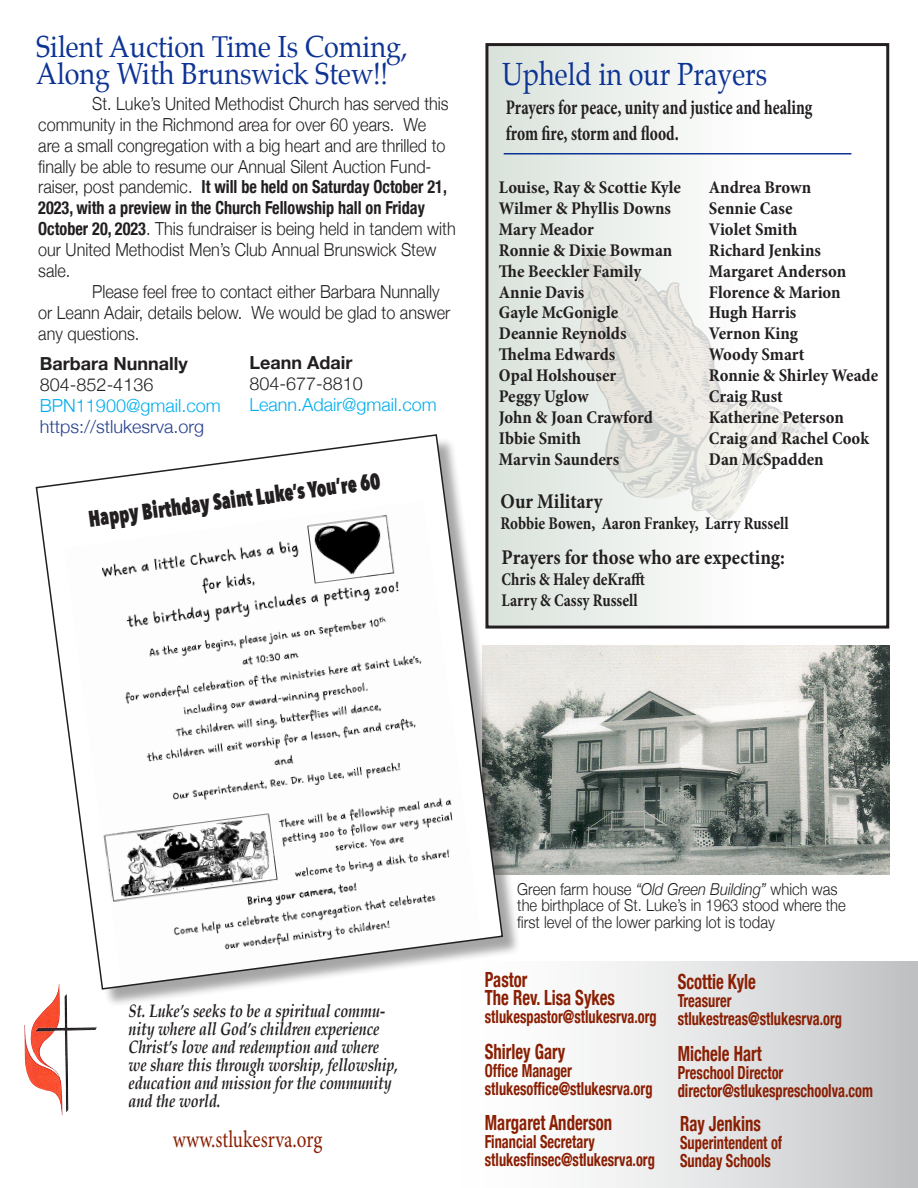
<style>
.page{position:relative;width:918px;height:1188px;background:#fff}
.page>*{position:absolute;margin:0;border:0;box-sizing:border-box;transform-origin:0 0}
.t1{font:31.35px "Palatino";color:#0d3394;scale:.86 1}
.t2{font:29.85px "Palatino";color:#0d3394;scale:.9 1}
.t3{font:23.85px "Minion Pro";color:#8a1f03;scale:.8 1}
.t4{font:800 22.65px "Avenir Next Condensed";color:#231f20;scale:.8 1}
.t5{font:italic 700 22.65px "Helvetica Neue";color:#231f20;scale:.9 1}
.t6{font:700 condensed 20.85px "Helvetica Neue";color:#8a1f03;scale:.8 1}
.t7{font:700 condensed 20.85px "Minion Pro";color:#231f20;scale:.8 1}
.t8{font:700 20.85px "Minion Pro";color:#231f20;scale:.9 1}
.t9{font:300 18px/20.9px "Helvetica Neue";color:#231f20;scale:.9 1}
.t10{font:700 condensed 18px "Minion Pro";color:#231f20}
.t11{font:700 condensed 18px "Helvetica Neue";color:#8a1f03;scale:.8 1}
.t12{font:italic 700 18px/18px "Palatino";letter-spacing:-.005em;color:#231f20;scale:.8 1}
.t13{font:700 condensed 18px "Minion Pro";color:#231f20;scale:.9 1}
.t14{font:300 18px "Helvetica Neue";color:#00aeef}
.t15{font:700 18px "Helvetica Neue";color:#231f20}
.t16{font:300 18px "Helvetica Neue";color:#231f20}
.t17{font:300 18px "Helvetica Neue";color:#253f8e}
.t18{font:300 16.5px/16.5px "Helvetica Neue";color:#231f20;scale:.9 1}
.s1{font-weight:700;font-stretch:condensed}
.s2{font-style:italic}
</style>
<div class="page">
<img style="left:24px;top:1008px;width:73px;height:108px">
<div style="left:402px;top:961px;width:515px;height:227px;background:linear-gradient(to right,#fff,#c6c7c9)"></div>
<div style="left:487px;top:45px;width:401px;height:582px;background:linear-gradient(to right,#dde5de,#fff)"></div>
<div style="left:485px;top:43px;width:404px;height:586px;border:3px solid #231f20"></div>
<hr style="left:504px;top:153px;width:347px;height:1px;background:#0d3394">
<img style="left:579px;top:248px;width:229px;height:274px">
<img style="left:521px;top:646px;width:369px;height:229px">
<div style="left:38px;top:437px;width:483px;height:571px;background:#231f20;opacity:.4"></div>
<svg style="left:35px;top:433px;width:469px;height:558px"></svg>
<p class="t2" style="left:36px;top:22px;width:414px">Silent Auction Time Is Coming,</p>
<p class="t2" style="left:36px;top:49px;width:393px">Along With Brunswick Stew!!</p>
<p class="t9" style="left:38px;top:92px;width:465px;text-indent:54px">St. Luke’s United Methodist Church has served this community in the Richmond area for over 60 years. We<br>are a small congregation with a big heart and are thrilled to finally be able to resume our Annual Silent Auction Fund&shy;raiser, post pandemic. <span class="s1">It will be held on Saturday October 21, 2023, with a preview in the Church Fellowship hall on Friday October 20, 2023</span>. This fundraiser is being held in tandem with our United Methodist Men’s Club Annual Brunswick Stew sale.</p>
<p class="t9" style="left:38px;top:280px;width:459px;text-indent:54px">Please feel free to contact either Barbara Nunnally or Leann Adair, details below. We would be glad to answer any questions.</p>
<p class="t15" style="left:249px;top:349px;width:104px">Leann Adair</p>
<p class="t16" style="left:249px;top:369px;width:115px">804-677-8810</p>
<p class="t14" style="left:249px;top:390px;width:189px">Leann.Adair@gmail.com</p>
<p class="t15" style="left:40px;top:350px;width:149px">Barbara Nunnally</p>
<p class="t16" style="left:40px;top:370px;width:115px">804-852-4136</p>
<p class="t14" style="left:40px;top:391px;width:182px">BPN11900@gmail.com</p>
<p class="t17" style="left:40px;top:412px;width:166px">https://stlukesrva.org</p>
<p class="t4" style="left:87px;top:504px;width:369px;rotate:-7deg">Happy Birthday Saint Luke’s You’re 60</p>
<p class="t1" style="left:502px;top:48px;width:310px">Upheld in our Prayers</p>
<p class="t7" style="left:506px;top:93px;width:385px">Prayers for peace, unity and justice and healing</p>
<p class="t7" style="left:506px;top:119px;width:218px">from fire, storm and flood.</p>
<p class="t10" style="left:499px;top:175px;width:184px">Louise, Ray &amp; Scottie Kyle</p>
<p class="t10" style="left:709px;top:175px;width:104px">Andrea Brown</p>
<p class="t10" style="left:499px;top:196px;width:174px">Wilmer &amp; Phyllis Downs</p>
<p class="t10" style="left:709px;top:196px;width:85px">Sennie Case</p>
<p class="t10" style="left:499px;top:217px;width:97px">Mary Meador</p>
<p class="t10" style="left:709px;top:217px;width:90px">Violet Smith</p>
<p class="t10" style="left:499px;top:238px;width:175px">Ronnie &amp; Dixie Bowman</p>
<p class="t10" style="left:709px;top:238px;width:114px">Richard Jenkins</p>
<p class="t10" style="left:499px;top:258px;width:144px">The Beeckler Family</p>
<p class="t10" style="left:709px;top:258px;width:139px">Margaret Anderson</p>
<p class="t10" style="left:499px;top:279px;width:87px">Annie Davis</p>
<p class="t10" style="left:709px;top:279px;width:133px">Florence &amp; Marion</p>
<p class="t10" style="left:499px;top:300px;width:121px">Gayle McGonigle</p>
<p class="t10" style="left:709px;top:300px;width:89px">Hugh Harris</p>
<p class="t10" style="left:499px;top:321px;width:129px">Deannie Reynolds</p>
<p class="t10" style="left:709px;top:321px;width:91px">Vernon King</p>
<p class="t10" style="left:499px;top:342px;width:118px">Thelma Edwards</p>
<p class="t10" style="left:709px;top:342px;width:97px">Woody Smart</p>
<p class="t10" style="left:499px;top:363px;width:119px">Opal Holshouser</p>
<p class="t10" style="left:709px;top:363px;width:171px">Ronnie &amp; Shirley Weade</p>
<p class="t10" style="left:499px;top:384px;width:91px">Peggy Uglow</p>
<p class="t10" style="left:709px;top:384px;width:75px">Craig Rust</p>
<p class="t10" style="left:499px;top:405px;width:156px">John &amp; Joan Crawford</p>
<p class="t10" style="left:709px;top:405px;width:136px">Katherine Peterson</p>
<p class="t10" style="left:499px;top:426px;width:84px">Ibbie Smith</p>
<p class="t10" style="left:709px;top:426px;width:162px">Craig and Rachel Cook</p>
<p class="t10" style="left:499px;top:447px;width:122px">Marvin Saunders</p>
<p class="t10" style="left:709px;top:447px;width:116px">Dan McSpadden</p>
<p class="t8" style="left:501px;top:486px;width:115px">Our Military</p>
<p class="t13" style="left:501px;top:511px;width:322px">Robbie Bowen, Aaron Frankey, Larry Russell</p>
<p class="t8" style="left:502px;top:542px;width:316px">Prayers for those who are expecting:</p>
<p class="t13" style="left:502px;top:567px;width:161px">Chris &amp; Haley deKrafft</p>
<p class="t13" style="left:502px;top:588px;width:153px">Larry &amp; Cassy Russell</p>
<p class="t5" style="left:152px;top:992px;width:149px;rotate:-8deg">RSVP, Please!</p>
<p class="t12" style="left:129px;top:1002px;width:338px">St. Luke’s seeks to be a spiritual commu&shy;nity where all God’s children experience Christ’s love and redemption and where we share this through worship, fellowship, education and mission for the community and the world.</p>
<p class="t3" style="left:173px;top:1123px;width:189px">www.stlukesrva.org</p>
<p class="t18" style="left:517px;top:880px;width:367px">Green farm house <span class="s2">“Old Green Building”</span> which was the birthplace of St. Luke’s in 1963 stood where the first level of the lower parking lot is today</p>
<p class="t6" style="left:485px;top:962px;width:55px">Pastor</p>
<p class="t6" style="left:485px;top:980px;width:164px">The Rev. Lisa Sykes</p>
<p class="t11" style="left:485px;top:1002px;width:216px">stlukespastor@stlukesrva.org</p>
<p class="t6" style="left:485px;top:1034px;width:102px">Shirley Gary</p>
<p class="t11" style="left:485px;top:1055px;width:110px">Office Manager</p>
<p class="t11" style="left:485px;top:1073px;width:211px">stlukesoffice@stlukesrva.org</p>
<p class="t6" style="left:485px;top:1106px;width:161px">Margaret Anderson</p>
<p class="t11" style="left:485px;top:1127px;width:139px">Financial Secretary</p>
<p class="t11" style="left:485px;top:1145px;width:214px">stlukesfinsec@stlukesrva.org</p>
<p class="t6" style="left:678px;top:964px;width:99px">Scottie Kyle</p>
<p class="t11" style="left:678px;top:986px;width:69px">Treasurer</p>
<p class="t11" style="left:678px;top:1004px;width:207px">stlukestreas@stlukesrva.org</p>
<p class="t6" style="left:678px;top:1036px;width:106px">Michele Hart</p>
<p class="t11" style="left:678px;top:1058px;width:134px">Preschool Director</p>
<p class="t11" style="left:678px;top:1075px;width:246px">director@stlukespreschoolva.com</p>
<p class="t6" style="left:680px;top:1106px;width:103px">Ray Jenkins</p>
<p class="t11" style="left:680px;top:1127px;width:129px">Superintendent of</p>
<p class="t11" style="left:680px;top:1145px;width:115px">Sunday Schools</p>
</div>
